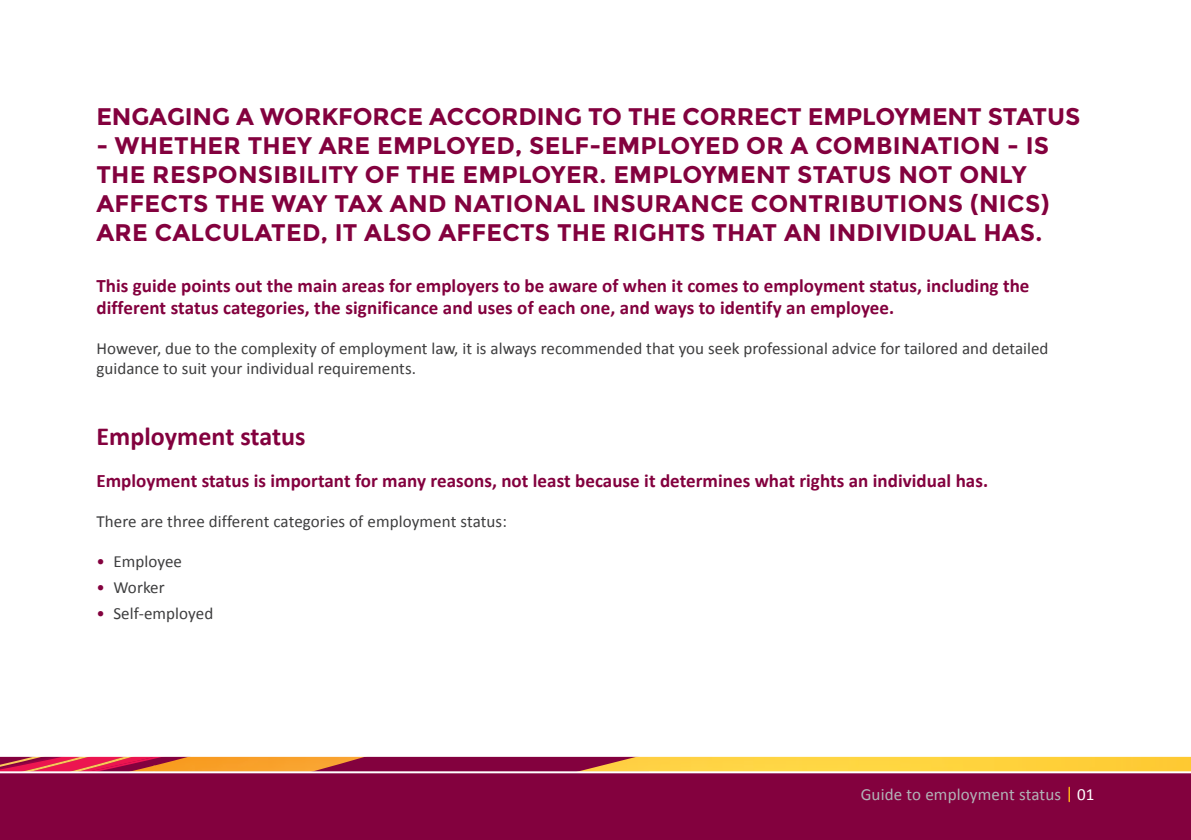
<style>
.page{position:relative;width:1191px;height:840px;background:#fff}
.page>*{position:absolute;margin:0;border:0;box-sizing:border-box;transform-origin:0 0}
.t1{font:700 26px "Calibri";letter-spacing:.005em;color:#83013e}
.t2{font:700 24px/28.8px "Montserrat";letter-spacing:.01em;color:#83013e}
.t3{font:700 19px/22.2px "Calibri";letter-spacing:.005em;color:#83013e}
.t4{font:17px/20px "Calibri";letter-spacing:.005em;color:#3e3e3f}
.t5{font:17px "Calibri";letter-spacing:.01em;color:#b2b3b7}
.t6{font:17px "Calibri";color:#fff}
.s1{color:#83013e}
</style>
<div class="page">
<div style="left:0;top:763px;width:1191px;height:76px;background:#83013e"></div>
<img style="left:1036px;top:756px;width:155px;height:14px">
<svg style="left:0;top:756px;width:1036px;height:14px;background:#d78149"></svg>
<svg style="left:1068px;top:787px;width:2px;height:14px"></svg>
<hr style="left:0;top:770px;width:1191px;height:2px;background:#fff">
<p class="t2" style="left:96px;top:103px;width:985px">ENGAGING A WORKFORCE ACCORDING TO THE CORRECT EMPLOYMENT STATUS</p>
<p class="t2" style="left:96px;top:131px;width:954px">- WHETHER THEY ARE EMPLOYED, SELF-EMPLOYED OR A COMBINATION - IS THE RESPONSIBILITY OF THE EMPLOYER. EMPLOYMENT STATUS NOT ONLY AFFECTS THE WAY TAX AND NATIONAL INSURANCE CONTRIBUTIONS (NICS)<br>ARE CALCULATED, IT ALSO AFFECTS THE RIGHTS THAT AN INDIVIDUAL HAS.</p>
<p class="t3" style="left:96px;top:273px;width:934px">This guide points out the main areas for employers to be aware of when it comes to employment status, including the different status categories, the significance and uses of each one, and ways to identify an employee.</p>
<p class="t4" style="left:96px;top:337px;width:953px">However, due to the complexity of employment law, it is always recommended that you seek professional advice for tailored and detailed guidance to suit your individual requirements.</p>
<p class="t1" style="left:96px;top:420px;width:211px">Employment status</p>
<p class="t3" style="left:96px;top:468px;width:893px">Employment status is important for many reasons, not least because it determines what rights an individual has.</p>
<p class="t4" style="left:96px;top:510px;width:412px">There are three different categories of employment status:</p>
<p class="t4" style="left:96px;top:550px;width:87px"><span class="s1">•</span> Employee</p>
<p class="t4" style="left:96px;top:576px;width:70px"><span class="s1">•</span> Worker</p>
<p class="t4" style="left:96px;top:602px;width:118px"><span class="s1">•</span> Self-employed</p>
<p class="t5" style="left:860px;top:782px;width:202px">Guide to employment status</p>
<p class="t6" style="left:1077px;top:782px;width:19px">01</p>
</div>
